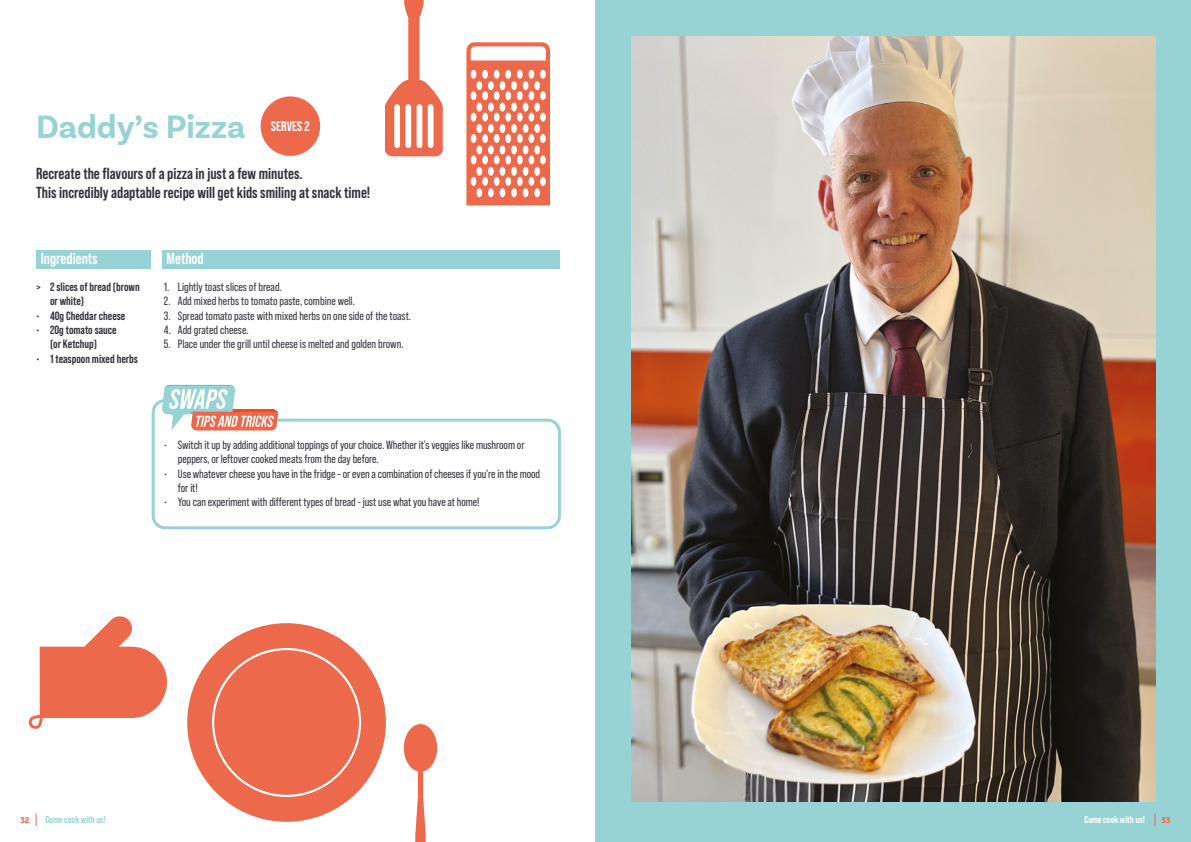
<style>
.page{position:relative;width:1191px;height:842px;background:#fff}
.page>*{position:absolute;margin:0;border:0;box-sizing:border-box;transform-origin:0 0}
.t1{font:700 34px "Basic Sans";color:#97d2d4}
.t2{font:700 16px "Bebas Neue Pro";color:#32323c}
.t3{font:700 16px "Bebas Neue Pro";color:#fff}
.t4{font:700 14px "Bebas Neue Pro";color:#fff}
.t5{font:12px "Bebas Neue Pro";letter-spacing:-.005em;color:#32323c}
.t6{font:700 12px "Bebas Neue Pro";color:#32323c}
.t7{font:700 10px "Bebas Neue Pro";color:#97d2d4}
.t8{font:700 10px "Bebas Neue Pro";color:#fff}
.t9{font:700 9px "Signika Negative";color:#ed694b}
</style>
<div class="page">
<svg style="left:35px;top:813px;width:2px;height:13px"></svg>
<svg style="left:404px;top:724px;width:33px;height:118px"></svg>
<svg style="left:151px;top:399px;width:410px;height:131px"></svg>
<svg style="left:162px;top:385px;width:116px;height:45px"></svg>
<div style="left:36px;top:250px;width:114px;height:19px;background:#97d2d4"></div>
<div style="left:162px;top:250px;width:397px;height:19px;background:#97d2d4"></div>
<svg style="left:385px;top:0;width:58px;height:156px"></svg>
<svg style="left:466px;top:42px;width:84px;height:163px"></svg>
<svg style="left:187px;top:623px;width:199px;height:199px"></svg>
<div style="left:261px;top:96px;width:59px;height:60px;background:#ed694b;border-radius:50%"></div>
<svg style="left:28px;top:616px;width:139px;height:113px"></svg>
<div style="left:595px;top:0;width:596px;height:842px;background:#97d2d4"></div>
<img style="left:631px;top:36px;width:524px;height:765px">
<svg style="left:1154px;top:813px;width:1px;height:13px"></svg>
<p class="t1" style="left:36px;top:106px;width:211px">Daddy’s Pizza</p>
<p class="t2" style="left:36px;top:164px;width:268px">Recreate the flavours of a pizza in just a few minutes.</p>
<p class="t2" style="left:36px;top:183px;width:336px">This incredibly adaptable recipe will get kids smiling at snack time!</p>
<p class="t4" style="left:271px;top:118px;width:40px">SERVES 2</p>
<p class="t3" style="left:41px;top:249px;width:59px">Ingredients</p>
<p class="t3" style="left:166px;top:249px;width:39px">Method</p>
<p class="t6" style="left:36px;top:280px;width:105px">&gt; 2 slices of bread (brown</p>
<p class="t6" style="left:50px;top:294px;width:36px">or white)</p>
<p class="t6" style="left:36px;top:309px;width:91px">• 40g Cheddar cheese</p>
<p class="t6" style="left:36px;top:323px;width:82px">• 20g tomato sauce</p>
<p class="t6" style="left:50px;top:337px;width:49px">(or Ketchup)</p>
<p class="t6" style="left:36px;top:352px;width:103px">• 1 teaspoon mixed herbs</p>
<p class="t5" style="left:164px;top:280px;width:119px">1. Lightly toast slices of bread.</p>
<p class="t5" style="left:164px;top:294px;width:192px">2. Add mixed herbs to tomato paste, combine well.</p>
<p class="t5" style="left:164px;top:309px;width:249px">3. Spread tomato paste with mixed herbs on one side of the toast.</p>
<p class="t5" style="left:164px;top:323px;width:86px">4. Add grated cheese.</p>
<p class="t5" style="left:164px;top:337px;width:241px">5. Place under the grill until cheese is melted and golden brown.</p>
<p class="t5" style="left:164px;top:438px;width:362px">• Switch it up by adding additional toppings of your choice. Whether it’s veggies like mushroom or</p>
<p class="t5" style="left:178px;top:452px;width:202px">peppers, or leftover cooked meats from the day before.</p>
<p class="t5" style="left:164px;top:467px;width:378px">• Use whatever cheese you have in the fridge – or even a combination of cheeses if you’re in the mood</p>
<p class="t5" style="left:178px;top:481px;width:21px">for it!</p>
<p class="t5" style="left:164px;top:495px;width:317px">• You can experiment with different types of bread - just use what you have at home!</p>
<p class="t9" style="left:20px;top:814px;width:11px">32</p>
<p class="t7" style="left:45px;top:814px;width:62px">Come cook with us!</p>
<p class="t8" style="left:1084px;top:814px;width:62px">Come cook with us!</p>
<p class="t9" style="left:1161px;top:814px;width:11px">33</p>
</div>
